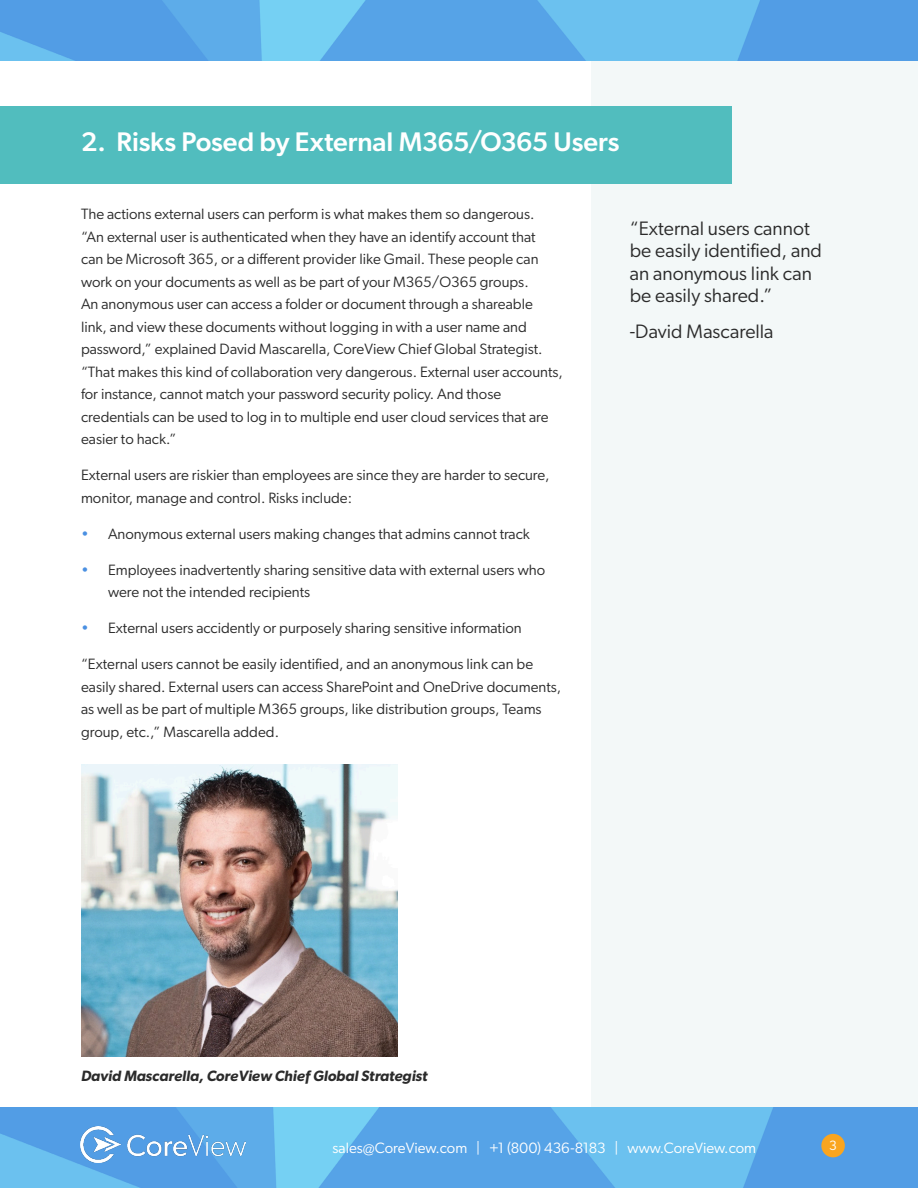
<style>
.page{position:relative;width:918px;height:1188px;background:#fff}
.page>*{position:absolute;margin:0;border:0;box-sizing:border-box;transform-origin:0 0}
.t1{font:500 27px "Gibson";letter-spacing:-.005em;color:#fff}
.Paragraph_Text{font:19.5px/22.5px "Gibson";color:#2b2b2b}
.Paragraph_Text-2{font:15px/22.5px "Gibson";color:#2b2b2b}
.t2{font:15px "Gibson";color:#fff}
.Paragraph_Text-3{font:italic 600 15px "Gibson";color:#2b2b2b}
.t3{font:13.5px "Gibson";color:#fff}
.s1{color:#4a90e2}
</style>
<div class="page">
<div style="left:591px;top:0;width:327px;height:1140px;background:#f3f8f8"></div>
<div style="left:0;top:106px;width:731px;height:77px;background:#51bdbe"></div>
<img style="left:81px;top:765px;width:317px;height:291px">
<img style="left:0;top:1107px;width:918px;height:81px">
<img style="left:81px;top:1126px;width:164px;height:36px">
<div style="left:821px;top:1134px;width:24px;height:23px;background:#faa51f;border-radius:50%"></div>
<img style="left:0;top:0;width:918px;height:61px">
<p class="t1" style="left:81px;top:125px;width:540px">2. Risks Posed by External M365/O365 Users</p>
<p class="Paragraph_Text-2" style="left:81px;top:203px;width:483px">The actions external users can perform is what makes them so dangerous.<br>“An external user is authenticated when they have an identify account that<br>can be Microsoft 365, or a different provider like Gmail. These people can work on your documents as well as be part of your M365/O365 groups.<br>An anonymous user can access a folder or document through a shareable<br>link, and view these documents without logging in with a user name and password,” explained David Mascarella, CoreView Chief Global Strategist. “That makes this kind of collaboration very dangerous. External user accounts, for instance, cannot match your password security policy. And those credentials can be used to log in to multiple end user cloud services that are easier to hack.”</p>
<p class="Paragraph_Text-2" style="left:81px;top:464px;width:470px">External users are riskier than employees are since they are harder to secure, monitor, manage and control. Risks include:</p>
<p class="Paragraph_Text-2" style="left:81px;top:522px;width:450px"><span class="s1">•</span> Anonymous external users making changes that admins cannot track</p>
<p class="Paragraph_Text-2" style="left:108px;top:558px;width:439px;text-indent:-27px"><span class="s1">•</span> Employees inadvertently sharing sensitive data with external users who were not the intended recipients</p>
<p class="Paragraph_Text-2" style="left:81px;top:617px;width:442px"><span class="s1">•</span> External users accidently or purposely sharing sensitive information</p>
<p class="Paragraph_Text-2" style="left:81px;top:653px;width:482px">“External users cannot be easily identified, and an anonymous link can be easily shared. External users can access SharePoint and OneDrive documents, as well as be part of multiple M365 groups, like distribution groups, Teams group, etc.,” Mascarella added.</p>
<p class="Paragraph_Text" style="left:630px;top:217px;width:194px">“External users cannot be easily identified, and an anonymous link can be easily shared.”</p>
<p class="Paragraph_Text" style="left:630px;top:320px;width:145px">-David Mascarella</p>
<p class="Paragraph_Text-3" style="left:81px;top:1067px;width:348px">David Mascarella, CoreView Chief Global Strategist</p>
<p class="t2" style="left:332px;top:1139px;width:425px">sales@CoreView.com | +1 (800) 436-8183 | www.CoreView.com</p>
<p class="t3" style="left:829px;top:1137px;width:9px">3</p>
</div>
